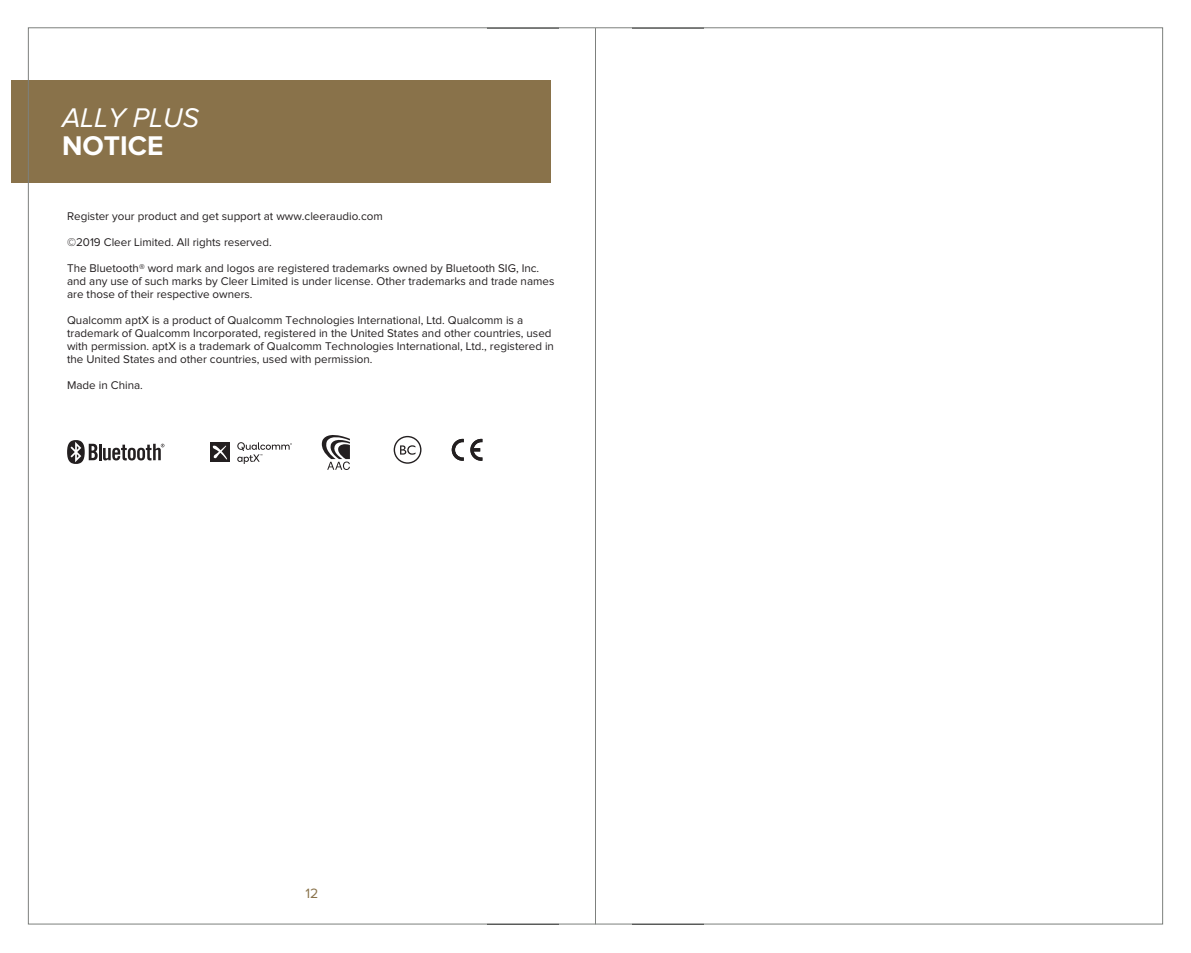
<style>
.page{position:relative;width:1191px;height:953px;background:#fff}
.page>*{position:absolute;margin:0;border:0;box-sizing:border-box;transform-origin:0 0}
.t1{font:italic 28px "Proxima Nova";color:#fff}
.t2{font:700 28px "Proxima Nova";color:#fff}
.t3{font:14px "Proxima Nova";color:#89724a}
.t4{font:11.6px/13px "Proxima Nova";color:#231f20}
</style>
<div class="page">
<div style="left:11px;top:81px;width:540px;height:102px;background:#89724a"></div>
<svg style="left:67px;top:440px;width:97px;height:24px"></svg>
<svg style="left:394px;top:436px;width:27px;height:27px"></svg>
<svg style="left:452px;top:439px;width:12px;height:22px"></svg>
<svg style="left:470px;top:439px;width:12px;height:22px"></svg>
<div style="left:210px;top:442px;width:20px;height:20px;background:#231f20"></div>
<svg style="left:212px;top:445px;width:15px;height:15px"></svg>
<svg style="left:237px;top:442px;width:55px;height:22px"></svg>
<svg style="left:322px;top:435px;width:28px;height:35px"></svg>
<hr style="left:595px;top:28px;width:1px;height:896px;background:#7d807d">
<h1 class="t1" style="left:62px;top:105px;width:139px">ALLY PLUS</h1>
<h1 class="t2" style="left:62px;top:133px;width:103px">NOTICE</h1>
<p class="t4" style="left:67px;top:210px;width:317px">Register your product and get support at www.cleeraudio.com</p>
<p class="t4" style="left:67px;top:236px;width:206px">©2019 Cleer Limited. All rights reserved.</p>
<p class="t4" style="left:67px;top:262px;width:489px">The Bluetooth® word mark and logos are registered trademarks owned by Bluetooth SIG, Inc. and any use of such marks by Cleer Limited is under license. Other trademarks and trade names are those of their respective owners.</p>
<p class="t4" style="left:67px;top:314px;width:488px">Qualcomm aptX is a product of Qualcomm Technologies International, Ltd. Qualcomm is a trademark of Qualcomm Incorporated, registered in the United States and other countries, used with permission. aptX is a trademark of Qualcomm Technologies International, Ltd., registered in the United States and other countries, used with permission.</p>
<p class="t4" style="left:67px;top:379px;width:77px">Made in China.</p>
<p class="t3" style="left:305px;top:886px;width:14px">12</p>
</div>
